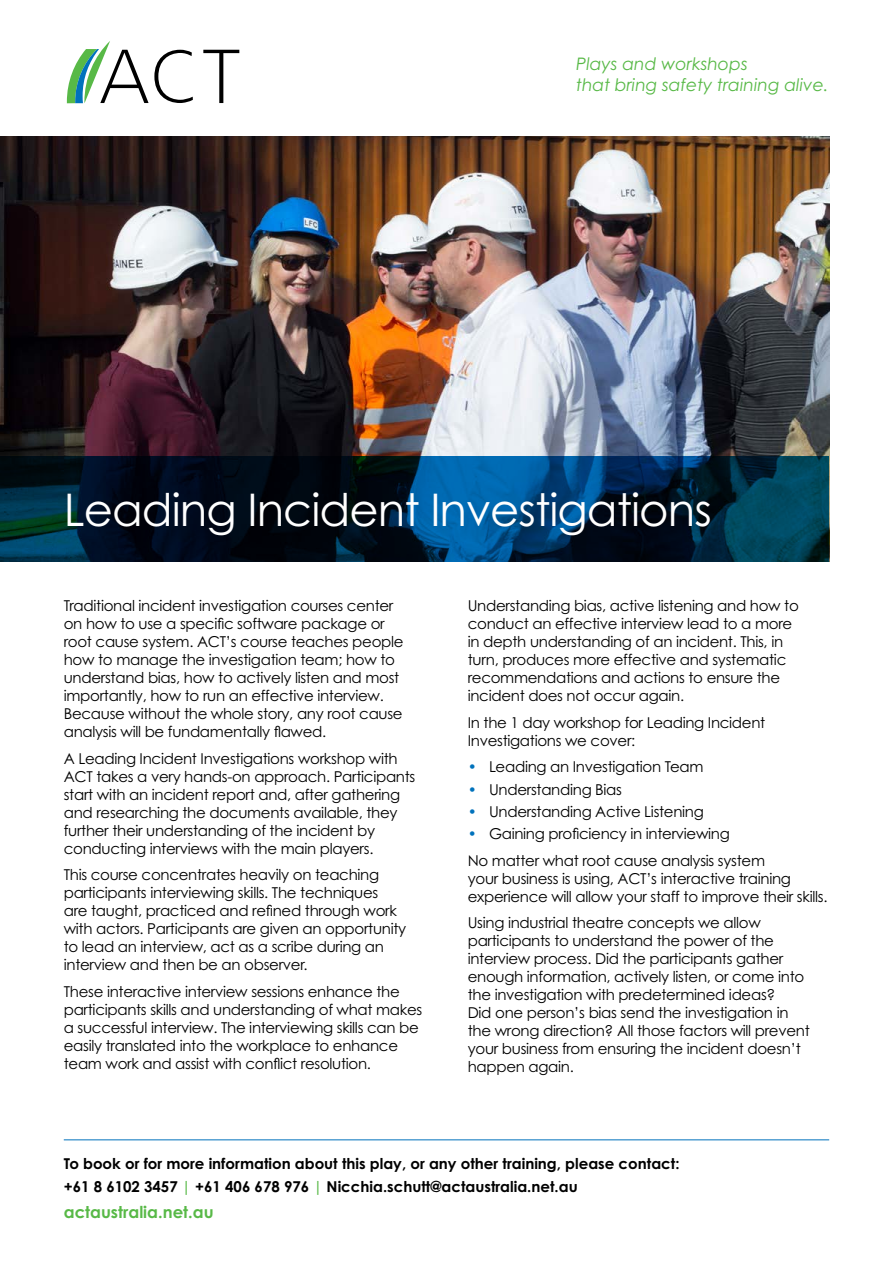
<style>
.page{position:relative;width:893px;height:1263px;background:#fff}
.page>*{position:absolute;margin:0;border:0;box-sizing:border-box;transform-origin:0 0}
.t1{font:45px "Century Gothic Std";letter-spacing:-.02em;color:#fff}
.t2{font:italic 17.25px/21px "Century Gothic Std";color:#58b947}
.t3{font:700 16.5px "Century Gothic Std";color:#58b947}
.t4{font:15px/18px "Century Gothic Std";letter-spacing:-.02em;color:#000}
.t5{font:700 15px/23px "Century Gothic Std";color:#000}
.s1{color:#0072bc}
.s2{font-weight:700;color:#0072bc}
.s3{color:#58b947}
</style>
<div class="page">
<img style="left:0;top:136px;width:829px;height:320px">
<svg style="left:0;top:456px;width:829px;height:105px;background:#00253f"></svg>
<svg style="left:203px;top:50px;width:36px;height:53px"></svg>
<svg style="left:67px;top:41px;width:126px;height:62px"></svg>
<hr style="left:64px;top:1139px;width:765px;height:1px;background:#0072bc">
<p class="t2" style="left:576px;top:53px;width:254px">Plays and workshops<br>that bring safety training alive.</p>
<h1 class="t1" style="left:64px;top:483px;width:649px">Leading Incident Investigations</h1>
<p class="t4" style="left:64px;top:597px;width:341px">Traditional incident investigation courses center on how to use a specific software package or root cause system. ACT’s course teaches people how to manage the investigation team; how to understand bias, how to actively listen and most importantly, how to run an effective interview.<br>Because without the whole story, any root cause analysis will be fundamentally flawed.</p>
<p class="t4" style="left:64px;top:749px;width:353px">A Leading Incident Investigations workshop with ACT takes a very hands-on approach. Participants start with an incident report and, after gathering and researching the documents available, they further their understanding of the incident by conducting interviews with the main players.</p>
<p class="t4" style="left:64px;top:866px;width:344px">This course concentrates heavily on teaching participants interviewing skills. The techniques<br>are taught, practiced and refined through work with actors. Participants are given an opportunity to lead an interview, act as a scribe during an interview and then be an observer.</p>
<p class="t4" style="left:64px;top:982px;width:360px">These interactive interview sessions enhance the participants skills and understanding of what makes a successful interview. The interviewing skills can be easily translated into the workplace to enhance team work and assist with conflict resolution.</p>
<p class="t4" style="left:468px;top:597px;width:333px">Understanding bias, active listening and how to conduct an effective interview lead to a more in depth understanding of an incident. This, in turn, produces more effective and systematic recommendations and actions to ensure the incident does not occur again.</p>
<p class="t4" style="left:468px;top:713px;width:299px">In the 1 day workshop for Leading Incident<br>Investigations we cover:</p>
<p class="t4" style="left:468px;top:758px;width:237px"><span class="s1">•</span> Leading an Investigation Team</p>
<p class="t4" style="left:468px;top:780px;width:156px"><span class="s1">•</span> Understanding Bias</p>
<p class="t4" style="left:468px;top:802px;width:238px"><span class="s1">•</span> Understanding Active Listening</p>
<p class="t4" style="left:468px;top:820px;width:299px;line-height:26.5px"><span class="s2">•</span> Gaining proficiency in interviewing<br>No matter what root cause analysis system</p>
<p class="t4" style="left:468px;top:869px;width:361px">your business is using, ACT’s interactive training experience will allow your staff to improve their skills.</p>
<p class="t4" style="left:468px;top:913px;width:343px">Using industrial theatre concepts we allow participants to understand the power of the interview process. Did the participants gather enough information, actively listen, or come into the investigation with predetermined ideas?<br>Did one person’s bias send the investigation in the wrong direction? All those factors will prevent your business from ensuring the incident doesn’t happen again.</p>
<p class="t5" style="left:64px;top:1152px;width:617px">To book or for more information about this play, or any other training, please contact: +61 8 6102 3457 <span class="s3">|</span> +61 406 678 976 <span class="s3">|</span> Nicchia.schutt@actaustralia.net.au</p>
<p class="t3" style="left:64px;top:1201px;width:151px">actaustralia.net.au</p>
</div>
